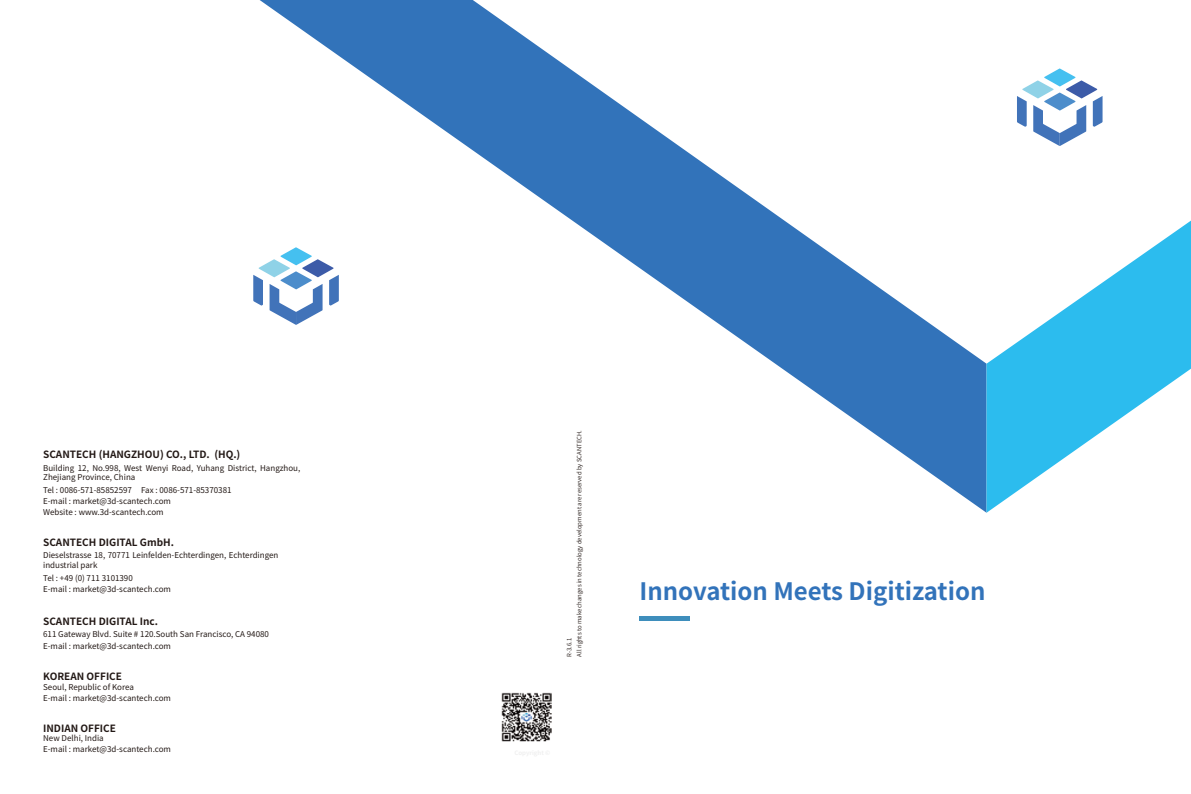
<style>
.page{position:relative;width:1191px;height:794px;background:#fff}
.page>*{position:absolute;margin:0;border:0;box-sizing:border-box;transform-origin:0 0}
.t1{font:700 24px "Source Han Sans CN";color:#3273ba}
.t2{font:700 10px "Source Han Sans CN";color:#221815}
.t3{font:8px/11px "Source Han Sans CN";color:#221815}
.t4{font:6px/10px "Source Han Sans CN";color:#221815}
</style>
<div class="page">
<div style="left:639px;top:616px;width:51px;height:5px;background:#3e8ebc"></div>
<img style="left:502px;top:692px;width:49px;height:49px">
<svg style="left:260px;top:0;width:726px;height:513px"></svg>
<svg style="left:986px;top:221px;width:205px;height:292px;fill:#2cbcee"></svg>
<svg style="left:1017px;top:68px;width:85px;height:78px"></svg>
<svg style="left:253px;top:247px;width:86px;height:78px"></svg>
<p class="t2" style="left:43px;top:449px;width:199px">SCANTECH (HANGZHOU) CO., LTD. (HQ.)</p>
<p class="t3" style="left:43px;top:463px;width:259px;line-height:9.6px">Building 12, No.998, West Wenyi Road, Yuhang District, Hangzhou,<br>Zhejiang Province, China</p>
<p class="t3" style="left:43px;top:484px;width:190px">Tel : 0086-571-85852597 Fax : 0086-571-85370381<br>E-mail : market@3d-scantech.com<br>Website : www.3d-scantech.com</p>
<p class="t2" style="left:43px;top:536px;width:132px">SCANTECH DIGITAL GmbH.</p>
<p class="t3" style="left:43px;top:551px;width:237px;line-height:9.6px">Dieselstrasse 18, 70771 Leinfelden-Echterdingen, Echterdingen industrial park</p>
<p class="t3" style="left:43px;top:572px;width:129px">Tel : +49 (0) 711 3101390<br>E-mail : market@3d-scantech.com</p>
<p class="t2" style="left:43px;top:615px;width:116px">SCANTECH DIGITAL Inc.</p>
<p class="t3" style="left:43px;top:628px;width:227px;line-height:12px">611 Gateway Blvd. Suite # 120.South San Francisco, CA 94080<br>E-mail : market@3d-scantech.com</p>
<p class="t2" style="left:43px;top:671px;width:80px">KOREAN OFFICE</p>
<p class="t3" style="left:43px;top:681px;width:129px">Seoul, Republic of Korea<br>E-mail : market@3d-scantech.com</p>
<p class="t2" style="left:43px;top:722px;width:74px">INDIAN OFFICE</p>
<p class="t3" style="left:43px;top:733px;width:129px">New Delhi, India<br>E-mail : market@3d-scantech.com</p>
<p class="t4" style="left:564px;top:656px;width:228px;rotate:-90deg">R-3.6.1<br>All rights to make changes in technology development are reserved by SCANTECH.</p>
<h1 class="t1" style="left:639px;top:578px;width:347px">Innovation Meets Digitization</h1>
</div>
